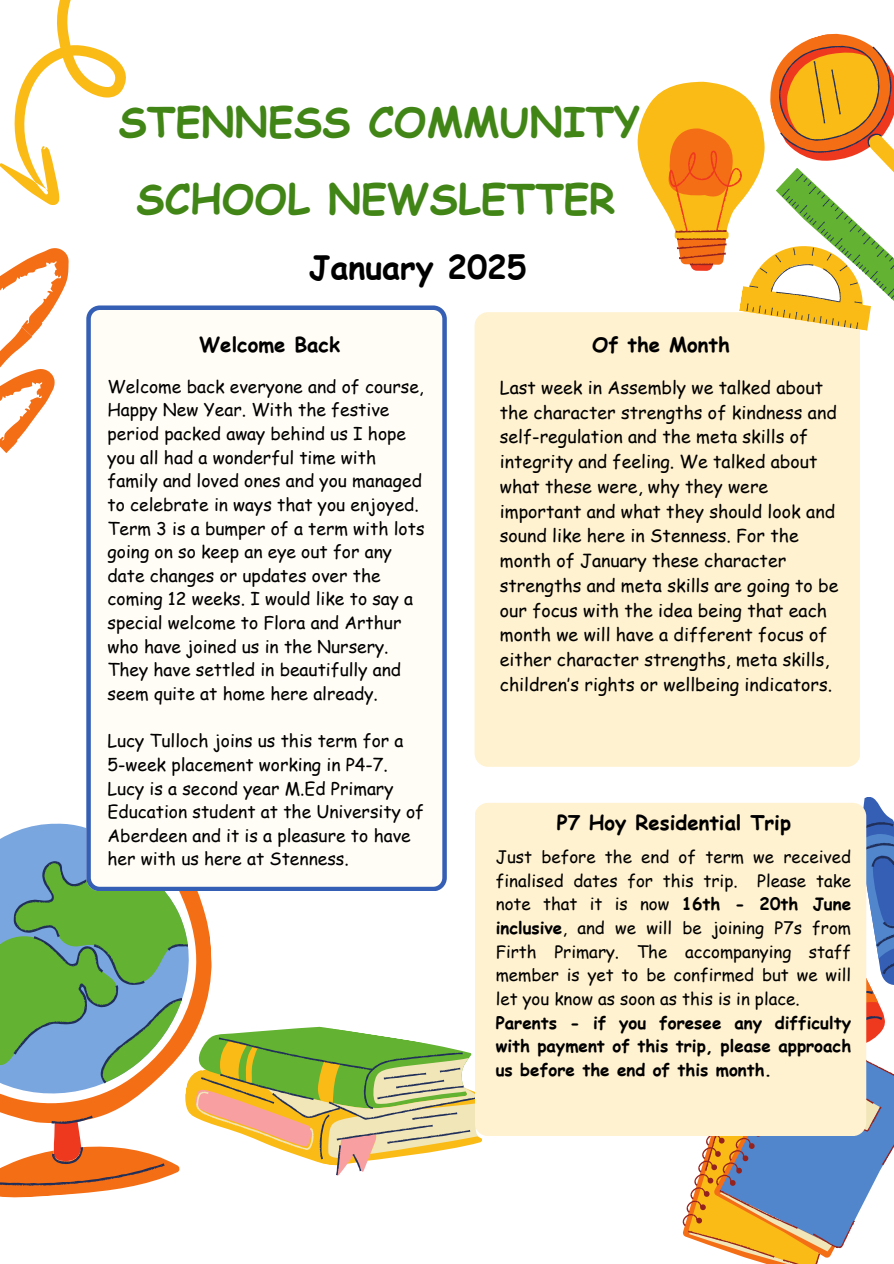
<style>
.page{position:relative;width:894px;height:1264px;background:#fff}
.page>*{position:absolute;margin:0;border:0;box-sizing:border-box;transform-origin:0 0}
.t1{font:700 41.1px "Comic Sans MS";color:#428517}
.t2{font:700 32.4px "Comic Sans MS";color:#000}
.t3{font:700 20.4px "Comic Sans MS";color:#000}
.t4{font:17.85px/24.8px "Comic Sans MS";color:#000}
.t5{font:17.55px/23.7px "Comic Sans MS";color:#000}
.t6{font:16.95px/23.7px "Comic Sans MS";color:#000;text-align:justify}
.t7{font:700 16.95px/23.7px "Comic Sans MS";color:#000;text-align:justify}
.s1{font-weight:700}
</style>
<div class="page">
<svg style="left:0;top:823px;width:212px;height:375px"></svg>
<svg style="left:0;top:828px;width:202px;height:363px"></svg>
<div style="left:474px;top:312px;width:386px;height:454px;background:#fff2d0;border-radius:14px"></div>
<div style="left:86px;top:305px;width:360px;height:585px;background:#fffdf5"></div>
<svg style="left:863px;top:797px;width:30px;height:235px"></svg>
<svg style="left:682px;top:1032px;width:211px;height:231px"></svg>
<svg style="left:178px;top:1025px;width:11px;height:162px"></svg>
<svg style="left:187px;top:1008px;width:25px;height:172px"></svg>
<svg style="left:189px;top:1012px;width:295px;height:183px"></svg>
<svg style="left:637px;top:33px;width:256px;height:298px"></svg>
<svg style="left:0;top:0;width:126px;height:205px"></svg>
<svg style="left:0;top:248px;width:68px;height:205px"></svg>
<div style="left:474px;top:802px;width:392px;height:334px;background:#fff2d0;border-radius:14px"></div>
<h1 class="t1" style="left:118px;top:92px;width:523px">STENNESS COMMUNITY</h1>
<p class="t1" style="left:136px;top:168px;width:480px">SCHOOL NEWSLETTER</p>
<p class="t2" style="left:309px;top:244px;width:219px">January 2025</p>
<p class="t3" style="left:199px;top:329px;width:142px">Welcome Back</p>
<p class="t5" style="left:107px;top:374px;width:318px">Welcome back everyone and of course, Happy New Year. With the festive period packed away behind us I hope you all had a wonderful time with family and loved ones and you managed to celebrate in ways that you enjoyed.<br>Term 3 is a bumper of a term with lots going on so keep an eye out for any date changes or updates over the coming 12 weeks. I would like to say a special welcome to Flora and Arthur who have joined us in the Nursery.<br>They have settled in beautifully and seem quite at home here already.</p>
<h1 class="t5" style="left:107px;top:728px;width:318px">Lucy Tulloch joins us this term for a 5-week placement working in P4-7.<br>Lucy is a second year M.Ed Primary Education student at the University of Aberdeen and it is a pleasure to have her with us here at Stenness.</h1>
<p class="t3" style="left:592px;top:329px;width:139px">Of the Month</p>
<h2 class="t4" style="left:499px;top:374px;width:340px">Last week in Assembly we talked about the character strengths of kindness and self-regulation and the meta skills of integrity and feeling. We talked about what these were, why they were important and what they should look and sound like here in Stenness. For the month of January these character strengths and meta skills are going to be our focus with the idea being that each month we will have a different focus of either character strengths, meta skills, children’s rights or wellbeing indicators.</h2>
<h3 class="t3" style="left:556px;top:807px;width:235px">P7 Hoy Residential Trip</h3>
<p class="t6" style="left:495px;top:844px;width:357px">Just before the end of term we received finalised dates for this trip. Please take note that it is now <span class="s1">16th - 20th June inclusive</span>, and we will be joining P7s from Firth Primary. The accompanying staff member is yet to be confirmed but we will let you know as soon as this is in place.</p>
<p class="t7" style="left:495px;top:1009px;width:357px">Parents - if you foresee any difficulty with payment of this trip, please approach us before the end of this month.</p>
</div>
